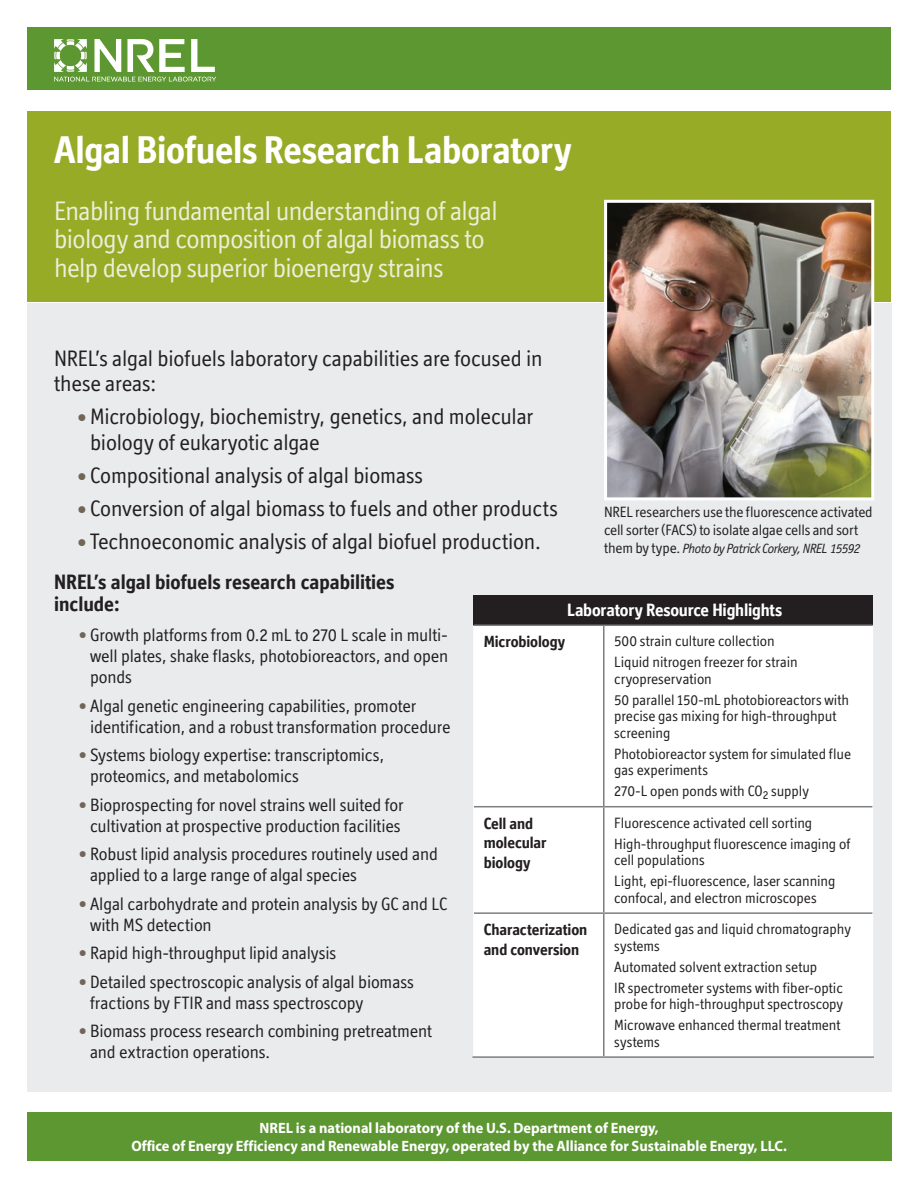
<style>
.page{position:relative;width:918px;height:1188px;background:#fff}
.page>*{position:absolute;margin:0;border:0;box-sizing:border-box;transform-origin:0 0}
.Heading-4{font:700 39px "Officina Display ITC Std";letter-spacing:-.01em;color:#fff}
.Sub_Heading-1{font:27px/28.5px "Officina Display ITC Std";letter-spacing:-.025em;color:#ebefd8}
.Topic_Heading-1{font:22.5px/25.5px "Officina Display ITC Std";letter-spacing:-.01em;color:#231f20}
.Subhead-1{font:700 21px/22.5px "Officina Display ITC Std";color:#231f20}
.Bullet_Text-2{font:18px/21px "Officina Display ITC Std";letter-spacing:-.01em;color:#231f20}
.Subhead-1-2{font:700 18px "Officina Display ITC Std";letter-spacing:-.01em;color:#fff}
.Subhead-1-3{font:700 16.35px/19.5px "Officina Display ITC Std";letter-spacing:-.005em;color:#231f20}
.Subhead-1-4{font:15px/16.5px "Officina Display ITC Std";letter-spacing:-.005em;color:#231f20}
.Identifier-1{font:700 15px/18px "Myriad Pro";color:#fff;text-align:center;scale:.96 1}
.Subhead-1-5{font:italic 13.5px "Officina Sans Std";letter-spacing:-.035em;color:#231f20}
.s1{font-size:10.5px;color:#716557}
.s2{font-family:"Officina Display ITC Std";font-style:normal;font-size:15px}
</style>
<div class="page">
<div style="left:27px;top:111px;width:864px;height:190px;background:#98ab26"></div>
<div style="left:27px;top:303px;width:864px;height:789px;background:#e9ebed"></div>
<div style="left:27px;top:1112px;width:864px;height:49px;background:#5c9731"></div>
<div style="left:27px;top:27px;width:864px;height:63px;background:#5c9731"></div>
<svg style="left:54px;top:39px;width:162px;height:43px"></svg>
<img style="left:608px;top:204px;width:262px;height:292px">
<div style="left:604px;top:200px;width:270px;height:300px;border:3px solid #fff"></div>
<div style="left:473px;top:595px;width:400px;height:30px;background:#231f20"></div>
<div style="left:473px;top:625px;width:400px;height:431px;background:#fff"></div>
<hr style="left:603px;top:626px;width:2px;height:180px;background:#7c7e81">
<hr style="left:474px;top:806px;width:130px;height:1px;background:#7c7e81">
<hr style="left:604px;top:806px;width:268px;height:1px;background:#7c7e81">
<hr style="left:603px;top:807px;width:2px;height:105px;background:#7c7e81">
<hr style="left:474px;top:912px;width:130px;height:2px;background:#7c7e81">
<hr style="left:604px;top:912px;width:268px;height:2px;background:#7c7e81">
<hr style="left:603px;top:914px;width:2px;height:142px;background:#7c7e81">
<hr style="left:472px;top:1056px;width:132px;height:2px;background:#7c7e81">
<hr style="left:604px;top:1056px;width:270px;height:2px;background:#7c7e81">
<hr style="left:474px;top:625px;width:130px;height:1px;background:#7c7e81">
<hr style="left:604px;top:625px;width:268px;height:1px;background:#7c7e81">
<p class="Heading-4" style="left:54px;top:127px;width:519px">Algal Biofuels Research Laboratory</p>
<p class="Sub_Heading-1" style="left:54px;top:196px;width:445px">Enabling fundamental understanding of algal biology and composition of algal biomass to help develop superior bioenergy strains</p>
<p class="Topic_Heading-1" style="left:54px;top:345px;width:490px">NREL’s algal biofuels laboratory capabilities are focused in these areas:</p>
<p class="Topic_Heading-1" style="left:90px;top:404px;width:445px;text-indent:-12px"><span class="s1">•</span> Microbiology, biochemistry, genetics, and molecular biology of eukaryotic algae</p>
<p class="Topic_Heading-1" style="left:78px;top:462px;width:346px"><span class="s1">•</span> Compositional analysis of algal biomass</p>
<p class="Topic_Heading-1" style="left:78px;top:495px;width:481px"><span class="s1">•</span> Conversion of algal biomass to fuels and other products</p>
<p class="Topic_Heading-1" style="left:78px;top:528px;width:464px"><span class="s1">•</span> Technoeconomic analysis of algal biofuel production.</p>
<p class="Subhead-1-4" style="left:604px;top:503px;width:270px;line-height:18px">NREL researchers use the fluorescence activated cell sorter (FACS) to isolate algae cells and sort</p>
<p class="Subhead-1-5" style="left:604px;top:541px;width:258px"><span class="s2">them by type.</span> Photo by Patrick Corkery, NREL 15592</p>
<p class="Subhead-1" style="left:54px;top:570px;width:342px">NREL’s algal biofuels research capabilities include:</p>
<p class="Bullet_Text-2" style="left:90px;top:625px;width:360px;text-align:justify;text-indent:-10px"><sup>•</sup> Growth platforms from 0.2 mL to 270 L scale in multi&shy;well plates, shake flasks, photobioreactors, and open ponds</p>
<p class="Bullet_Text-2" style="left:90px;top:695px;width:362px;text-indent:-10px"><sup>•</sup> Algal genetic engineering capabilities, promoter identification, and a robust transformation procedure</p>
<p class="Bullet_Text-2" style="left:90px;top:745px;width:296px;text-indent:-10px"><sup>•</sup> Systems biology expertise: transcriptomics, proteomics, and metabolomics</p>
<p class="Bullet_Text-2" style="left:80px;top:794px;width:326px;text-align:center"><sup>•</sup> Bioprospecting for novel strains well suited for cultivation at prospective production facilities</p>
<p class="Bullet_Text-2" style="left:90px;top:844px;width:349px;text-indent:-10px"><sup>•</sup> Robust lipid analysis procedures routinely used and applied to a large range of algal species</p>
<p class="Bullet_Text-2" style="left:90px;top:893px;width:359px;text-indent:-10px"><sup>•</sup> Algal carbohydrate and protein analysis by GC and LC with MS detection</p>
<p class="Bullet_Text-2" style="left:80px;top:943px;width:258px"><sup>•</sup> Rapid high-throughput lipid analysis</p>
<p class="Bullet_Text-2" style="left:90px;top:971px;width:325px;text-indent:-10px"><sup>•</sup> Detailed spectroscopic analysis of algal biomass fractions by FTIR and mass spectroscopy</p>
<p class="Bullet_Text-2" style="left:90px;top:1021px;width:344px;text-indent:-10px"><sup>•</sup> Biomass process research combining pretreatment and extraction operations.</p>
<p class="Subhead-1-2" style="left:567px;top:600px;width:217px">Laboratory Resource Highlights</p>
<p class="Subhead-1-3" style="left:484px;top:632px;width:83px">Microbiology</p>
<p class="Subhead-1-4" style="left:614px;top:633px;width:162px">500 strain culture collection</p>
<p class="Subhead-1-4" style="left:614px;top:654px;width:185px">Liquid nitrogen freezer for strain cryopreservation</p>
<p class="Subhead-1-4" style="left:614px;top:691px;width:236px">50 parallel 150-mL photobioreactors with precise gas mixing for high-throughput screening</p>
<p class="Subhead-1-4" style="left:614px;top:745px;width:238px">Photobioreactor system for simulated flue gas experiments</p>
<p class="Subhead-1-4" style="left:614px;top:783px;width:196px">270-L open ponds with CO<sub>2</sub> supply</p>
<p class="Subhead-1-3" style="left:484px;top:813px;width:64px">Cell and molecular biology</p>
<p class="Subhead-1-4" style="left:614px;top:814px;width:200px">Fluorescence activated cell sorting</p>
<p class="Subhead-1-4" style="left:614px;top:835px;width:238px">High-throughput fluorescence imaging of cell populations</p>
<p class="Subhead-1-4" style="left:614px;top:873px;width:223px">Light, epi-fluorescence, laser scanning confocal, and electron microscopes</p>
<p class="Subhead-1-3" style="left:484px;top:920px;width:105px">Characterization and conversion</p>
<p class="Subhead-1-4" style="left:614px;top:921px;width:238px">Dedicated gas and liquid chromatography systems</p>
<p class="Subhead-1-4" style="left:614px;top:958px;width:205px">Automated solvent extraction setup</p>
<p class="Subhead-1-4" style="left:614px;top:979px;width:230px">IR spectrometer systems with fiber-optic probe for high-throughput spectroscopy</p>
<p class="Subhead-1-4" style="left:614px;top:1017px;width:228px">Microwave enhanced thermal treatment systems</p>
<p class="Identifier-1" style="left:131px;top:1118px;width:684px">NREL is a national laboratory of the U.S. Department of Energy,<br>Office of Energy Efficiency and Renewable Energy, operated by the Alliance for Sustainable Energy, LLC.</p>
</div>
